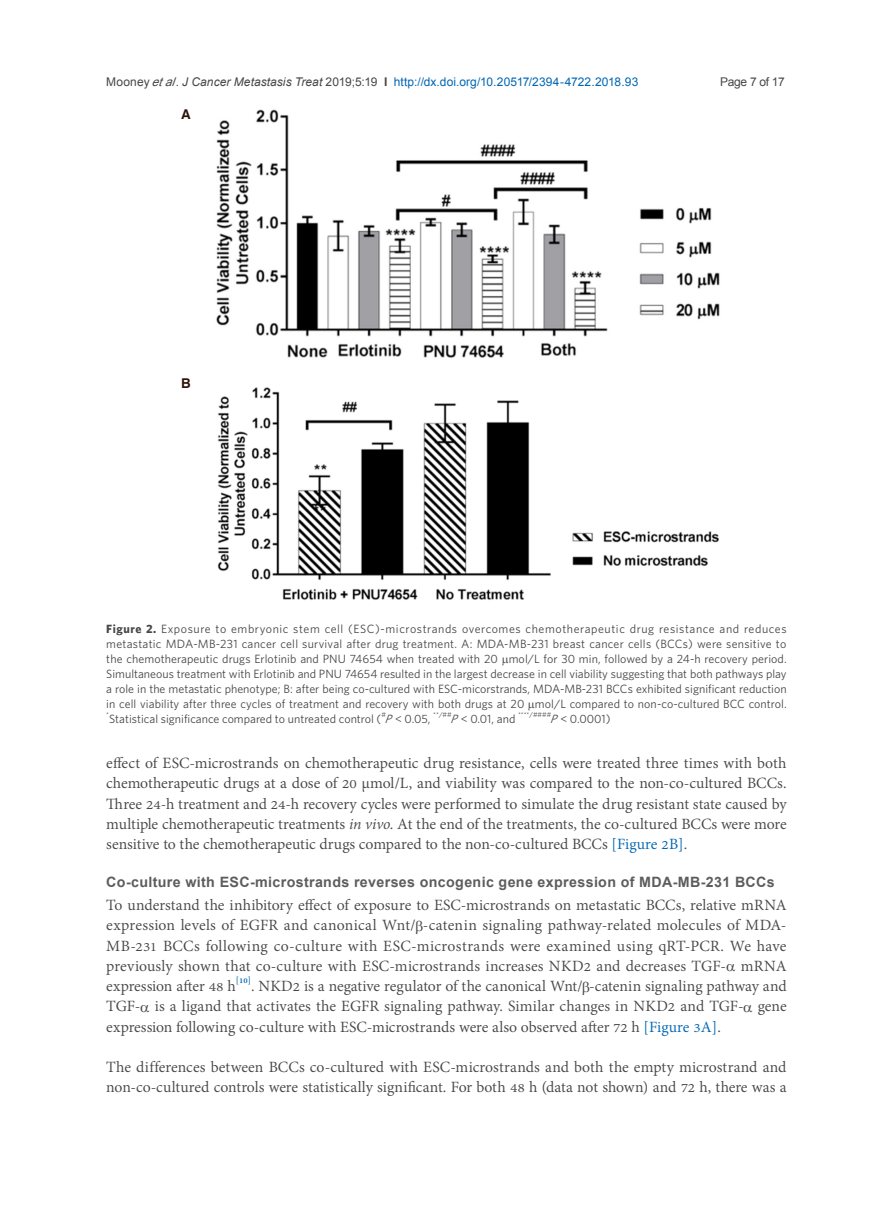
<style>
.page{position:relative;width:893px;height:1212px;background:#fff}
.page>*{position:absolute;margin:0;border:0;box-sizing:border-box;transform-origin:0 0}
.t1{font:19.2px/20.2px "Adobe Thai";color:#484648;text-align:justify}
.t2{font:700 14.25px "Arial";letter-spacing:.025em;color:#5d5d5e}
.t3{font:700 13.5px "Helvetica";color:#2d150d}
.t4{font:12px/15px "Whitney";color:#484648;text-align:justify}
.t5{font:12px "Arial";letter-spacing:.01em;color:#0166b3}
.t6{font:12px "Arial";letter-spacing:-.025em;color:#484648}
.t7{font:7.05px "Whitney";color:#484648}
.s1{color:#484648}
.s2{font-style:italic;color:#484648}
.s3{font-weight:700;color:#484648}
.s4{font-weight:700}
.s5{font-style:italic}
.s6{color:#0166b3}
</style>
<div class="page">
<img style="left:216px;top:109px;width:504px;height:249px">
<img style="left:217px;top:387px;width:502px;height:213px">
<p class="t5" style="left:106px;top:73px;width:533px"><span class="s1">Mooney</span> <span class="s2">etal</span><span class="s1">.</span> <span class="s2">J Cancer Metastasis Treat</span> <span class="s1">2019;5:19</span> <span class="s3">I</span> http://dx.doi.org/10.20517/2394-4722.2018.93</p>
<p class="t6" style="left:720px;top:73px;width:66px">Page 7 of 17</p>
<p class="t3" style="left:181px;top:106px;width:11px">A</p>
<p class="t3" style="left:181px;top:375px;width:11px">B</p>
<p class="t4" style="left:106px;top:621px;width:682px"><span class="s4">Figure 2.</span> Exposure to embryonic stem cell (ESC)-microstrands overcomes chemotherapeutic drug resistance and reduces metastatic MDA-MB-231 cancer cell survival after drug treatment. A: MDA-MB-231 breast cancer cells (BCCs) were sensitive to the chemotherapeutic drugs Erlotinib and PNU 74654 when treated with 20 mol/L for 30 min, followed by a 24-h recovery period.<br>Simultaneous treatment with Erlotinib and PNU 74654 resulted in the largest decrease in cell viability suggesting that both pathways play a role in the metastatic phenotype; B: after being co-cultured with ESC-micorstrands, MDA-MB-231 BCCs exhibited significant reduction in cell viability after three cycles of treatment and recovery with both drugs at 20 mol/L compared to non-co-cultured BCC control.</p>
<p class="t7" style="left:106px;top:710px;width:4px">*</p>
<p class="t4" style="left:109px;top:711px;width:323px">Statistical significance compared to untreated control ( <span class="s5">P</span> &lt; 0.05,</p>
<p class="t7" style="left:381px;top:710px;width:6px">#</p>
<p class="t7" style="left:433px;top:710px;width:20px">**/##</p>
<p class="t4" style="left:450px;top:711px;width:67px"><span class="s5">P</span> &lt; 0.01, and</p>
<p class="t7" style="left:518px;top:710px;width:35px">****/####</p>
<p class="t4" style="left:550px;top:711px;width:62px"><span class="s5">P</span> &lt; 0.0001)</p>
<p class="t1" style="left:106px;top:751px;width:682px">effect of ESC-microstrands on chemotherapeutic drug resistance, cells were treated three times with both chemotherapeutic drugs at a dose of 20 µmol/L, and viability was compared to the non-co-cultured BCCs.<br>Three 24-h treatment and 24-h recovery cycles were performed to simulate the drug resistant state caused by multiple chemotherapeutic treatments <span class="s5">in vivo</span>. At the end of the treatments, the co-cultured BCCs were more sensitive to the chemotherapeutic drugs compared to the non-co-cultured BCCs <span class="s6">[Figure 2B]</span>.</p>
<p class="t2" style="left:106px;top:872px;width:670px">Co-culture with ESC-microstrands reverses oncogenic gene expression of MDA-MB-231 BCCs</p>
<p class="t1" style="left:106px;top:893px;width:682px">To understand the inhibitory effect of exposure to ESC-microstrands on metastatic BCCs, relative mRNA expression levels of EGFR and canonical Wnt/ -catenin signaling pathway-related molecules of MDA-MB-231 BCCs following co-culture with ESC-microstrands were examined using qRT-PCR. We have previously shown that co-culture with ESC-microstrands increases NKD2 and decreases TGF- mRNA expression after 48 h<sup>[10]</sup>. NKD2 is a negative regulator of the canonical Wnt/ -catenin signaling pathway and TGF- is a ligand that activates the EGFR signaling pathway. Similar changes in NKD2 and TGF- gene expression following co-culture with ESC-microstrands were also observed after 72 h <span class="s6">[Figure 3A]</span>.</p>
<p class="t1" style="left:106px;top:1055px;width:682px">The differences between BCCs co-cultured with ESC-microstrands and both the empty microstrand and non-co-cultured controls were statistically significant. For both 48 h (data not shown) and 72 h, there was a</p>
</div>
